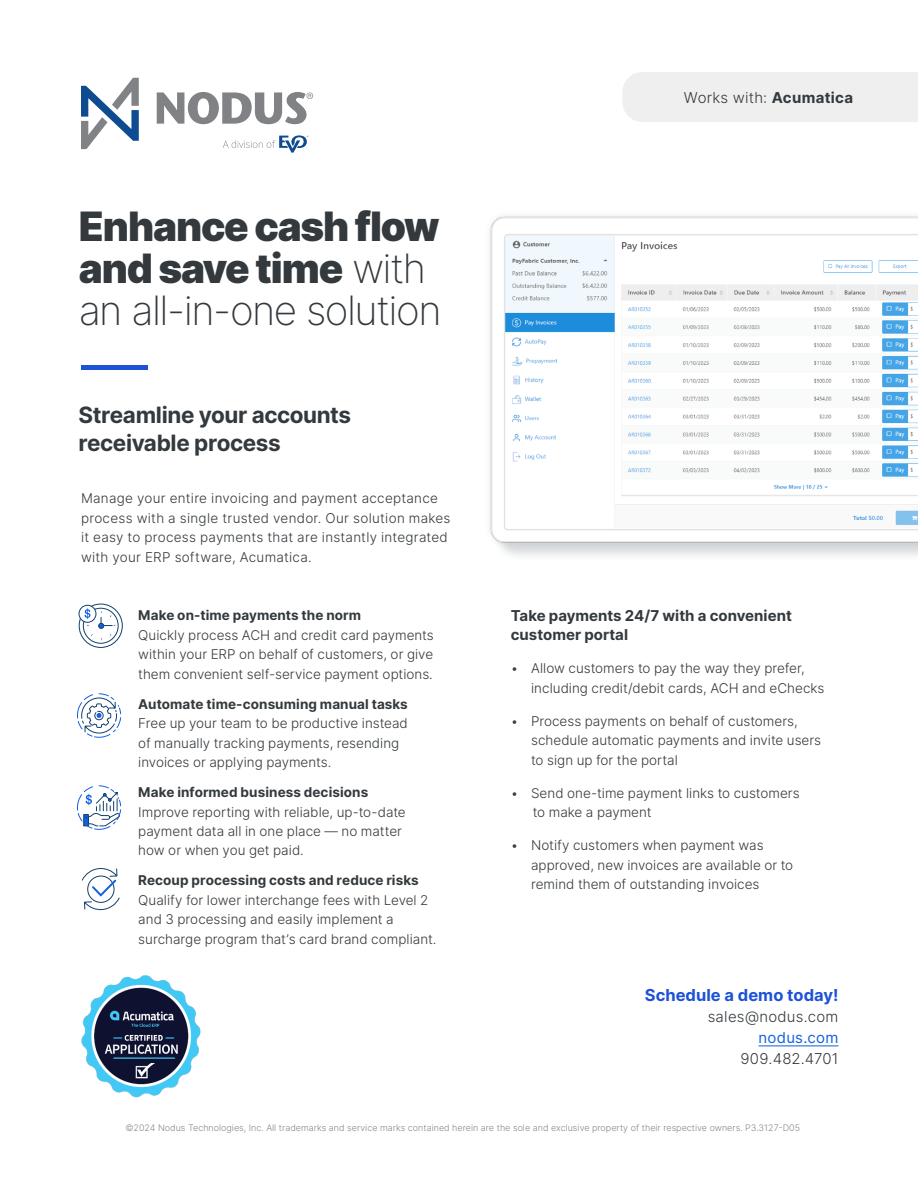
<style>
.page{position:relative;width:918px;height:1188px;background:#fff}
.page>*{position:absolute;margin:0;border:0;box-sizing:border-box;transform-origin:0 0}
.t1{font:900 40.5px/42px "Inter";letter-spacing:-.03em;color:#33393d}
.t2{font:700 22.5px/28.5px "Inter";letter-spacing:-.02em;color:#33393d}
.t3{font:700 16.5px "Inter";color:#1d52d6}
.t4{font:300 15px "Inter";letter-spacing:.015em;color:#33393d}
.t5{font:700 15px/19.5px "Inter";color:#33393d}
.t6{font:15px "Inter";letter-spacing:.02em;color:#1261e3}
.t7{font:300 13.5px/19.5px "Inter";color:#33393d}
.t8{font:300 13.5px/19.5px "Inter";letter-spacing:.02em;color:#33393d}
.t9{font:700 13.5px "Inter";letter-spacing:.005em;color:#33393d}
.t10{font:300 9px "Inter";color:#83888a}
.s1{font-weight:200}
.s2{font-weight:700}
.s3{color:#3b4146}
</style>
<div class="page">
<div style="left:81px;top:365px;width:67px;height:5px;background:#1d52d6"></div>
<div style="left:622px;top:72px;width:296px;height:50px;background:#efefef"></div>
<svg style="left:79px;top:604px;width:43px;height:43px"></svg>
<div style="left:79px;top:604px;width:44px;height:44px;border:1px solid #12406b;border-radius:50%"></div>
<svg style="left:83px;top:608px;width:35px;height:35px"></svg>
<div style="left:83px;top:608px;width:35px;height:36px;border:1px solid #12406b;border-radius:50%"></div>
<svg style="left:79px;top:605px;width:17px;height:17px"></svg>
<div style="left:79px;top:605px;width:17px;height:18px;border:1px solid #12406b;border-radius:50%"></div>
<svg style="left:85px;top:608px;width:32px;height:33px"></svg>
<svg style="left:77px;top:693px;width:44px;height:45px"></svg>
<svg style="left:77px;top:785px;width:44px;height:45px"></svg>
<hr style="left:759px;top:1045px;width:79px;height:1px;background:#1261e3">
<svg style="left:157px;top:92px;width:156px;height:32px"></svg>
<svg style="left:223px;top:135px;width:85px;height:18px"></svg>
<svg style="left:81px;top:78px;width:58px;height:71px"></svg>
<img style="left:81px;top:976px;width:120px;height:122px">
<img style="left:490px;top:216px;width:428px;height:340px">
<svg style="left:82px;top:868px;width:38px;height:42px"></svg>
<h1 class="t1" style="left:79px;top:204px;width:364px">Enhance cash flow and save time <span class="s1">with an all-in-one solution</span></h1>
<h2 class="t2" style="left:78px;top:400px;width:274px">Streamline your accounts receivable process</h2>
<p class="t8" style="left:81px;top:489px;width:371px">Manage your entire invoicing and payment acceptance process with a single trusted vendor. Our solution makes it easy to process payments that are instantly integrated with your ERP software, Acumatica.</p>
<p class="t9" style="left:138px;top:605px;width:224px">Make on-time payments the norm</p>
<p class="t7" style="left:138px;top:625px;width:297px;text-align:justify">Quickly process ACH and credit card payments within your ERP on behalf of customers, or give them convenient self-service payment options.</p>
<p class="t9" style="left:138px;top:694px;width:271px">Automate time-consuming manual tasks</p>
<p class="t7" style="left:138px;top:713px;width:271px">Free up your team to be productive instead of manually tracking payments, resending invoices or applying payments.</p>
<p class="t9" style="left:138px;top:782px;width:232px">Make informed business decisions</p>
<p class="t7" style="left:138px;top:802px;width:269px">Improve reporting with reliable, up-to-date payment data all in one place — no matter how or when you get paid.</p>
<p class="t9" style="left:138px;top:870px;width:282px">Recoup processing costs and reduce risks</p>
<p class="t7" style="left:138px;top:890px;width:300px">Qualify for lower interchange fees with Level 2 and 3 processing and easily implement a surcharge program that’s card brand compliant.</p>
<p class="t4" style="left:684px;top:87px;width:171px">Works with: <span class="s2">Acumatica</span></p>
<p class="t5" style="left:511px;top:605px;width:283px">Take payments 24/7 with a convenient customer portal</p>
<p class="t7" style="left:531px;top:659px;width:295px;text-indent:-20px"><span class="s3">•</span> Allow customers to pay the way they prefer, including credit/debit cards, ACH and eChecks</p>
<p class="t7" style="left:531px;top:711px;width:292px;text-indent:-20px"><span class="s3">•</span> Process payments on behalf of customers, schedule automatic payments and invite users to sign up for the portal</p>
<p class="t7" style="left:533px;top:783px;width:268px;text-indent:-22px"><span class="s3">•</span> Send one-time payment links to customers to make a payment</p>
<p class="t7" style="left:531px;top:836px;width:264px;text-indent:-20px"><span class="s3">•</span> Notify customers when payment was approved, new invoices are available or to remind them of outstanding invoices</p>
<p class="t3" style="left:645px;top:983px;width:195px">Schedule a demo today!</p>
<p class="t4" style="left:708px;top:1006px;width:132px">sales@nodus.com</p>
<p class="t6" style="left:759px;top:1027px;width:81px">nodus.com</p>
<p class="t4" style="left:740px;top:1048px;width:100px">909.482.4701</p>
<p class="t10" style="left:125px;top:1121px;width:676px">©2024 Nodus Technologies, Inc. All trademarks and service marks contained herein are the sole and exclusive property of their respective owners. P3.3127-D05</p>
</div>
